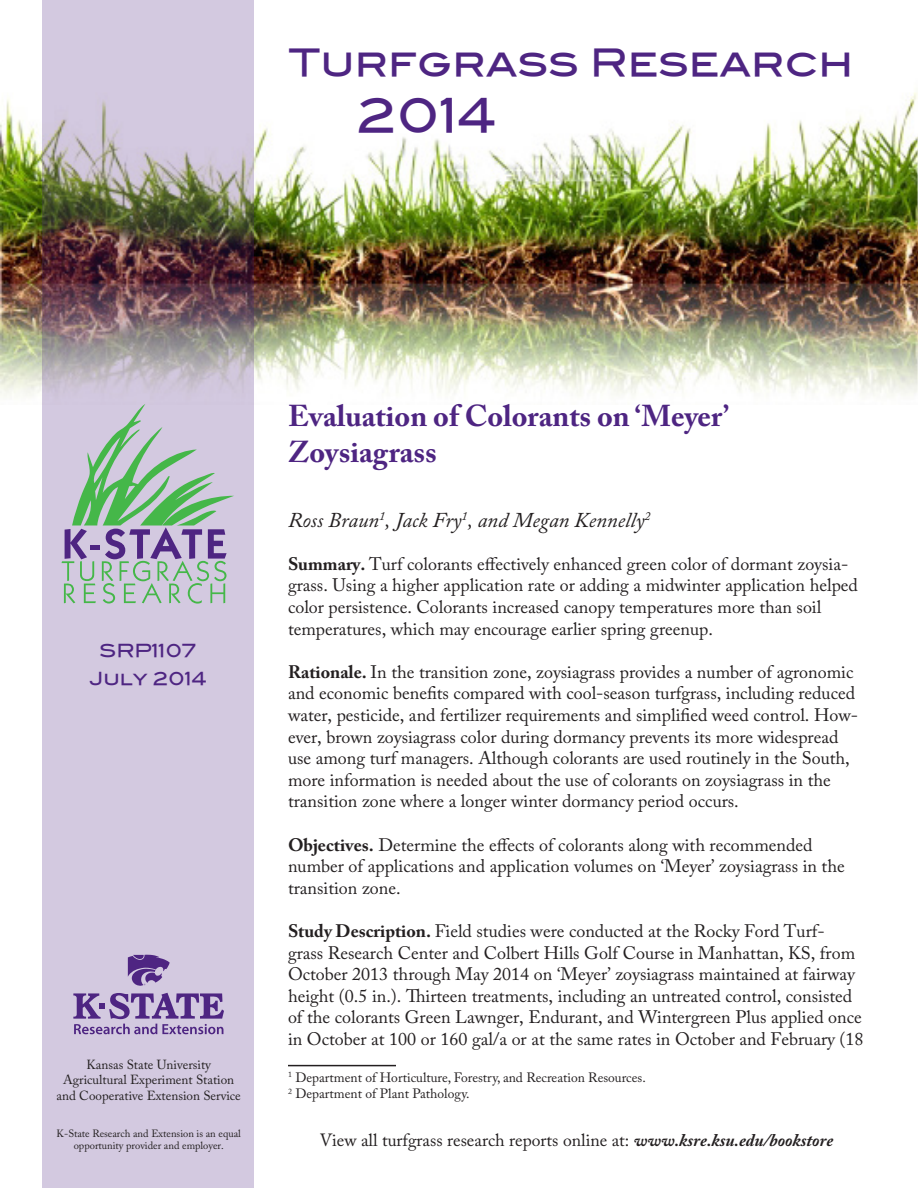
<style>
.page{position:relative;width:918px;height:1188px;background:#fff}
.page>*{position:absolute;margin:0;border:0;box-sizing:border-box;transform-origin:0 0}
.t1{font:46.5px "Blair Md ITCTT Medium";color:#4e2582}
.t2{font:37.5px "Blair Md ITCTT Medium";color:#4e2582}
.t3{font:700 30px/36px "Adobe Caslon Pro";color:#4e2582}
.Author{font:italic 21px "Adobe Caslon Pro";color:#231f20}
.Body_Text{font:18px/21.6px "Adobe Caslon Pro";color:#231f20}
.t4{font:18px/28.5px "Blair Md ITCTT Medium";color:#4e2582;text-align:center}
.t5{font:17.7px "Adobe Caslon Pro";color:#231f20}
.Footnote{font:13.5px "Adobe Caslon Pro";color:#231f20}
.t6{font:13.2px/15.8px "Adobe Caslon Pro";color:#231f20;text-align:center}
.t7{font:10.5px/12.6px "Adobe Caslon Pro";color:#231f20;text-align:center}
.s1{font-weight:700}
.s2{font-weight:700;font-style:italic}
</style>
<div class="page">
<img style="left:1px;top:92px;width:917px;height:305px">
<svg style="left:42px;top:0;width:212px;height:1188px;background:#bfb4c4"></svg>
<svg style="left:73px;top:993px;width:151px;height:41px;background:#9e88ba"></svg>
<svg style="left:128px;top:955px;width:42px;height:31px"></svg>
<svg style="left:62px;top:404px;width:172px;height:200px;background:#afbbbc"></svg>
<hr style="left:288px;top:1065px;width:108px;height:1px;background:#231f20">
<h2 class="t2" style="left:289px;top:32px;width:566px">Turfgrass Research</h2>
<h1 class="t1" style="left:358px;top:77px;width:139px">2014</h1>
<p class="t4" style="left:89px;top:634px;width:119px">SRP1107<br>July 2014</p>
<p class="t6" style="left:57px;top:1056px;width:186px">Kansas State University<br>Agricultural Experiment Station and Cooperative Extension Service</p>
<p class="t7" style="left:57px;top:1127px;width:186px">K-State Research and Extension is an equal opportunity provider and employer.</p>
<p class="t3" style="left:288px;top:397px;width:442px">Evaluation of Colorants on ‘Meyer’<br>Zoysiagrass</p>
<p class="Author" style="left:288px;top:507px;width:364px">Ross Braun<sup>1</sup>, Jack Fry<sup>1</sup>, and Megan Kennelly<sup>2</sup></p>
<p class="Body_Text" style="left:288px;top:553px;width:571px"><span class="s1">Summary.</span> Turf colorants effectively enhanced green color of dormant zoysia&shy;grass. Using a higher application rate or adding a midwinter application helped color persistence. Colorants increased canopy temperatures more than soil temperatures, which may encourage earlier spring greenup.</p>
<p class="Body_Text" style="left:288px;top:661px;width:572px"><span class="s1">Rationale.</span> In the transition zone, zoysiagrass provides a number of agronomic and economic benefits compared with cool-season turfgrass, including reduced water, pesticide, and fertilizer requirements and simplified weed control. How&shy;ever, brown zoysiagrass color during dormancy prevents its more widespread use among turf managers. Although colorants are used routinely in the South, more information is needed about the use of colorants on zoysiagrass in the transition zone where a longer winter dormancy period occurs.</p>
<p class="Body_Text" style="left:288px;top:834px;width:558px"><span class="s1">Objectives.</span> Determine the effects of colorants along with recommended number of applications and application volumes on ‘Meyer’ zoysiagrass in the transition zone.</p>
<p class="Body_Text" style="left:288px;top:920px;width:577px"><span class="s1">Study Description.</span> Field studies were conducted at the Rocky Ford Turf&shy;grass Research Center and Colbert Hills Golf Course in Manhattan, KS, from October 2013 through May 2014 on ‘Meyer’ zoysiagrass maintained at fairway height (0.5 in.). Thirteen treatments, including an untreated control, consisted of the colorants Green Lawnger, Endurant, and Wintergreen Plus applied once in October at 100 or 160 gal/a or at the same rates in October and February (18</p>
<p class="Footnote" style="left:288px;top:1069px;width:359px"><sup>1</sup> Department of Horticulture, Forestry, and Recreation Resources.</p>
<p class="Footnote" style="left:288px;top:1085px;width:183px"><sup>2</sup> Department of Plant Pathology.</p>
<p class="t5" style="left:320px;top:1130px;width:515px">View all turfgrass research reports online at: <span class="s2">www.ksre.ksu.edu/bookstore</span></p>
</div>
